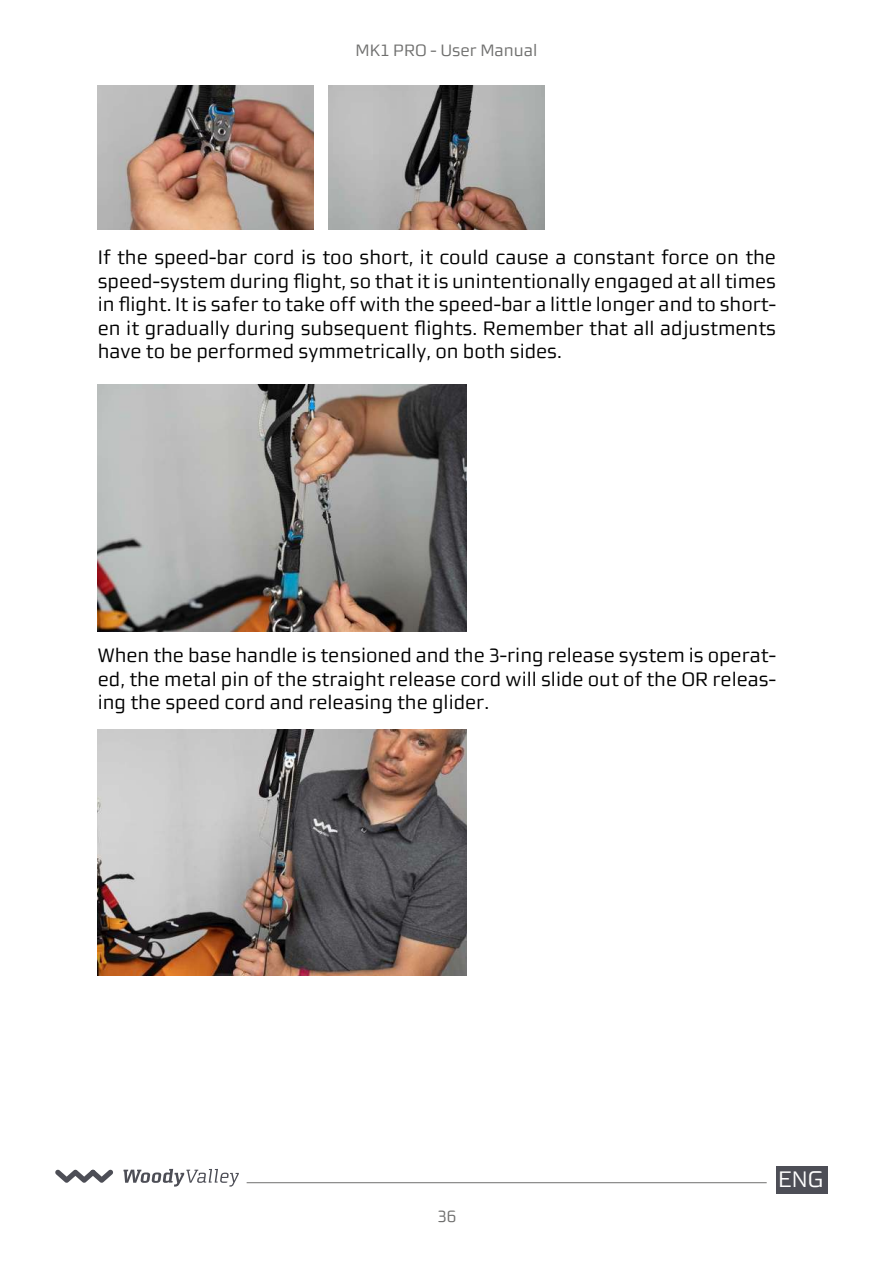
<style>
.page{position:relative;width:893px;height:1263px;background:#fff}
.page>*{position:absolute;margin:0;border:0;box-sizing:border-box;transform-origin:0 0}
.t1{font:22.5px "Morgan Sans Lining";color:#fff}
.t2{font:19.5px/23.4px "Morgan Sans Lining";color:#000;text-align:justify}
.t3{font:16.5px "Morgan Sans Lining";color:#6f6f6e}
</style>
<div class="page">
<hr style="left:247px;top:1182px;width:520px;height:1px;background:#6f6f6e">
<svg style="left:123px;top:1169px;width:116px;height:17px"></svg>
<svg style="left:55px;top:1169px;width:58px;height:14px"></svg>
<div style="left:776px;top:1166px;width:51px;height:28px;background:#4d4e56"></div>
<img style="left:98px;top:85px;width:216px;height:145px">
<img style="left:329px;top:85px;width:216px;height:145px">
<img style="left:98px;top:385px;width:368px;height:246px">
<img style="left:98px;top:729px;width:368px;height:247px">
<p class="t3" style="left:355px;top:44px;width:184px">MK1 PRO - User Manual</p>
<p class="t2" style="left:98px;top:247px;width:680px">If the speed-bar cord is too short, it could cause a constant force on the speed-system during flight, so that it is unintentionally engaged at all times in flight. It is safer to take off with the speed-bar a little longer and to short&shy;en it gradually during subsequent flights. Remember that all adjustments have to be performed symmetrically, on both sides.</p>
<p class="t2" style="left:98px;top:645px;width:680px">When the base handle is tensioned and the 3-ring release system is operat&shy;ed, the metal pin of the straight release cord will slide out of the OR releas&shy;ing the speed cord and releasing the glider.</p>
<p class="t3" style="left:437px;top:1209px;width:20px">36</p>
<p class="t1" style="left:778px;top:1170px;width:47px">ENG</p>
</div>
